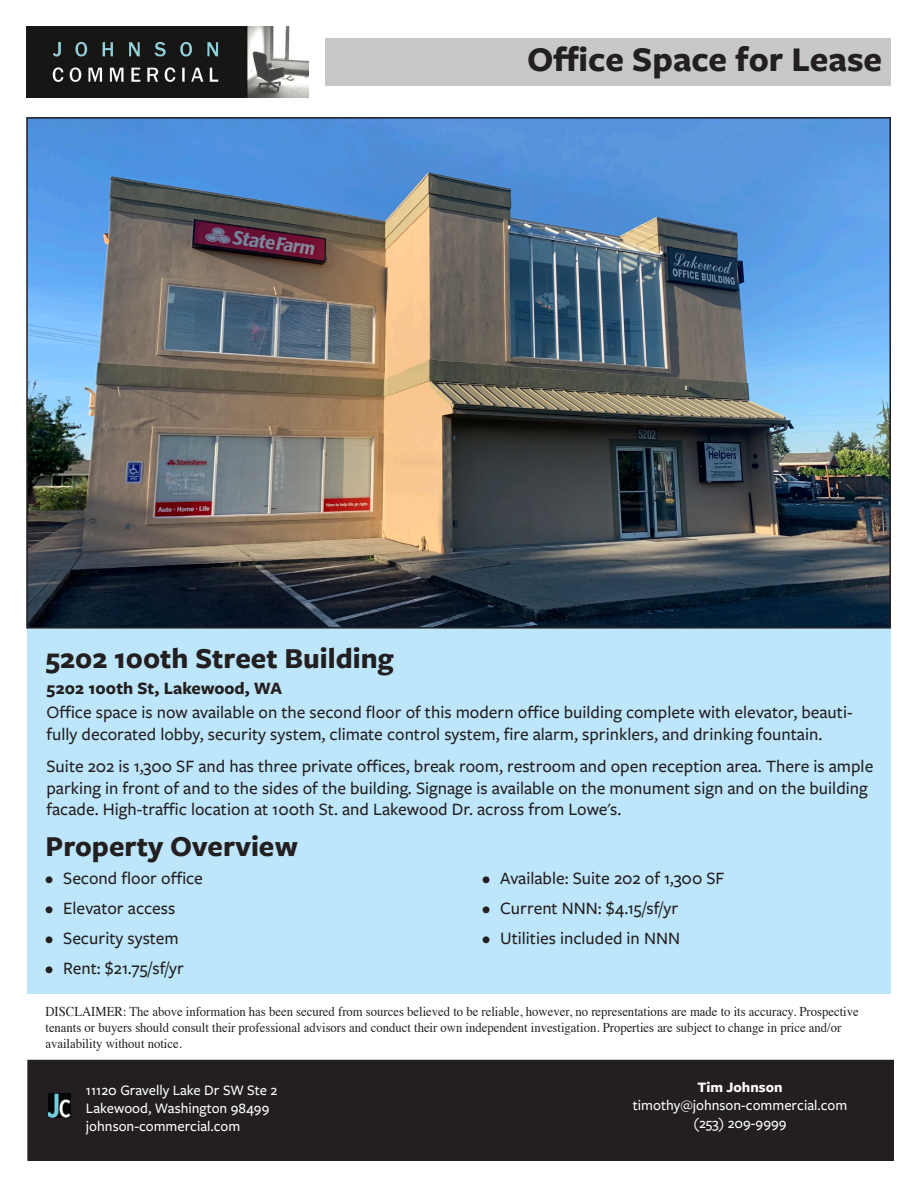
<style>
.page{position:relative;width:918px;height:1188px;background:#fff}
.page>*{position:absolute;margin:0;border:0;box-sizing:border-box;transform-origin:0 0}
.t1{font:700 36px "Freight Sans Pro";color:#231f20}
.t2{font:700 30px "Freight Sans Pro";color:#231f20}
.t3{font:500 18px/21.6px "Freight Sans Pro";color:#231f20}
.t4{font:700 18px "Freight Sans Pro";color:#231f20}
.t5{font:500 15px "Freight Sans Pro";color:#fff}
.t6{font:700 15px "Freight Sans Pro";color:#fff}
.t7{font:13.5px/16.2px "Times";color:#231f20;scale:.94 1}
</style>
<div class="page">
<div style="left:27px;top:616px;width:864px;height:378px;background:#bde6fa"></div>
<img style="left:29px;top:120px;width:859px;height:506px">
<img style="left:26px;top:27px;width:283px;height:70px">
<div style="left:325px;top:38px;width:566px;height:48px;background:#c7c8ca"></div>
<div style="left:28px;top:1060px;width:865px;height:100px;background:#231f20"></div>
<div style="left:27px;top:1060px;width:867px;height:101px;border:1px solid #231f20"></div>
<img style="left:49px;top:1094px;width:21px;height:24px">
<p class="t1" style="left:527px;top:34px;width:356px">Office Space for Lease</p>
<p class="t2" style="left:46px;top:638px;width:349px">5202 100th Street Building</p>
<p class="t4" style="left:46px;top:675px;width:237px">5202 100th St, Lakewood, WA</p>
<p class="t3" style="left:46px;top:701px;width:808px">Office space is now available on the second floor of this modern office building complete with elevator, beauti&shy;fully decorated lobby, security system, climate control system, fire alarm, sprinklers, and drinking fountain.</p>
<p class="t3" style="left:46px;top:755px;width:828px">Suite 202 is 1,300 SF and has three private offices, break room, restroom and open reception area. There is ample parking in front of and to the sides of the building. Signage is available on the monument sign and on the building facade. High-traffic location at 100th St. and Lakewood Dr. across from Lowe's.</p>
<p class="t2" style="left:46px;top:826px;width:254px">Property Overview</p>
<p class="t3" style="left:45px;top:867px;width:159px">• Second floor office</p>
<p class="t3" style="left:45px;top:897px;width:132px">• Elevator access</p>
<p class="t3" style="left:45px;top:927px;width:135px">• Security system</p>
<p class="t3" style="left:45px;top:957px;width:140px">• Rent: $21.75/sf/yr</p>
<p class="t3" style="left:482px;top:867px;width:244px">• Available: Suite 202 of 1,300 SF</p>
<p class="t3" style="left:482px;top:897px;width:198px">• Current NNN: $4.15/sf/yr</p>
<p class="t3" style="left:482px;top:927px;width:200px">• Utilities included in NNN</p>
<p class="t7" style="left:45px;top:1002px;width:867px">DISCLAIMER: The above information has been secured from sources believed to be reliable, however, no representations are made to its accuracy. Prospective tenants or buyers should consult their professional advisors and conduct their own independent investigation. Properties are subject to change in price and/or availability without notice.</p>
<p class="t5" style="left:86px;top:1080px;width:193px">11120 Gravelly Lake Dr SW Ste 2</p>
<p class="t5" style="left:86px;top:1098px;width:185px">Lakewood, Washington 98499</p>
<p class="t5" style="left:86px;top:1116px;width:156px">johnson-commercial.com</p>
<p class="t6" style="left:698px;top:1077px;width:87px">Tim Johnson</p>
<p class="t5" style="left:633px;top:1095px;width:216px">timothy@johnson-commercial.com</p>
<p class="t5" style="left:694px;top:1113px;width:95px">(253) 209-9999</p>
</div>
